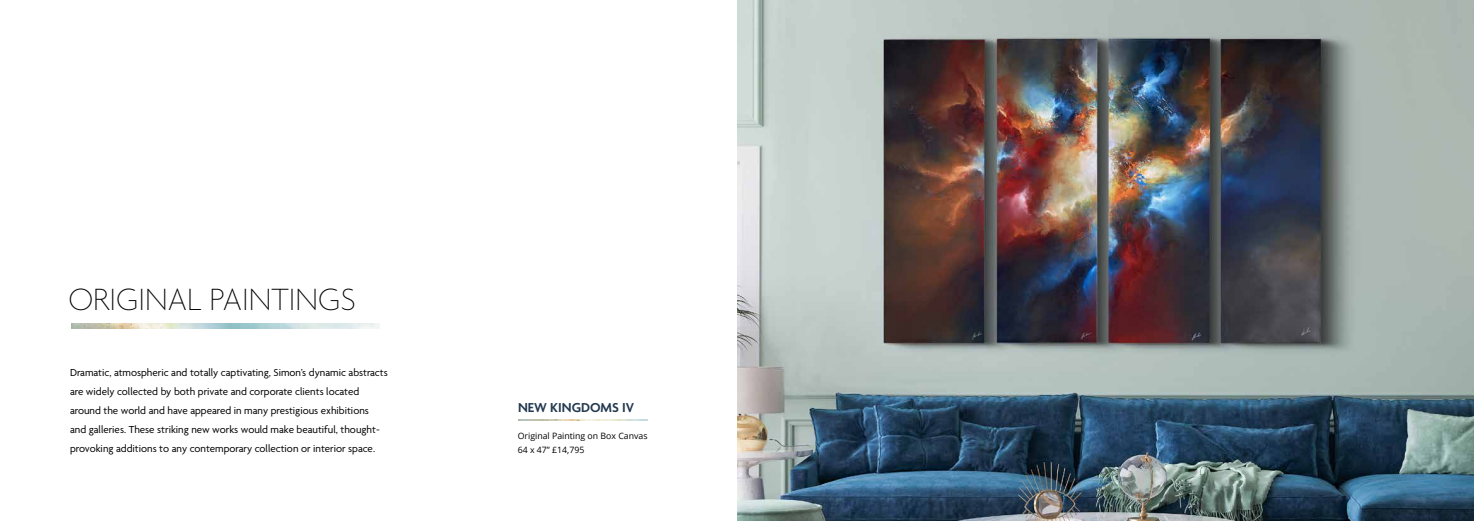
<style>
.page{position:relative;width:1474px;height:521px;background:#fff}
.page>*{position:absolute;margin:0;border:0;box-sizing:border-box;transform-origin:0 0}
.t1{font:100 33.25px "Agenda";color:#000}
.t2{font:600 14px "Agenda";color:#22384f}
.t3{font:10.94px/19px "Agenda";color:#000}
.t4{font:8.75px/13.1px "Open Sans";color:#000}
</style>
<div class="page">
<img style="left:72px;top:324px;width:307px;height:4px">
<img style="left:737px;top:0;width:736px;height:521px">
<img style="left:518px;top:419px;width:129px;height:1px">
<h1 class="t1" style="left:68px;top:281px;width:289px">ORIGINAL PAINTINGS</h1>
<p class="t3" style="left:70px;top:364px;width:319px">Dramatic, atmospheric and totally captivating, Simon’s dynamic abstracts are widely collected by both private and corporate clients located around the world and have appeared in many prestigious exhibitions and galleries. These striking new works would make beautiful, thought&shy;provoking additions to any contemporary collection or interior space.</p>
<p class="t2" style="left:518px;top:400px;width:118px">NEW KINGDOMS IV</p>
<p class="t4" style="left:518px;top:429px;width:131px">Original Painting on Box Canvas<br>64 x 47” £14,795</p>
</div>
